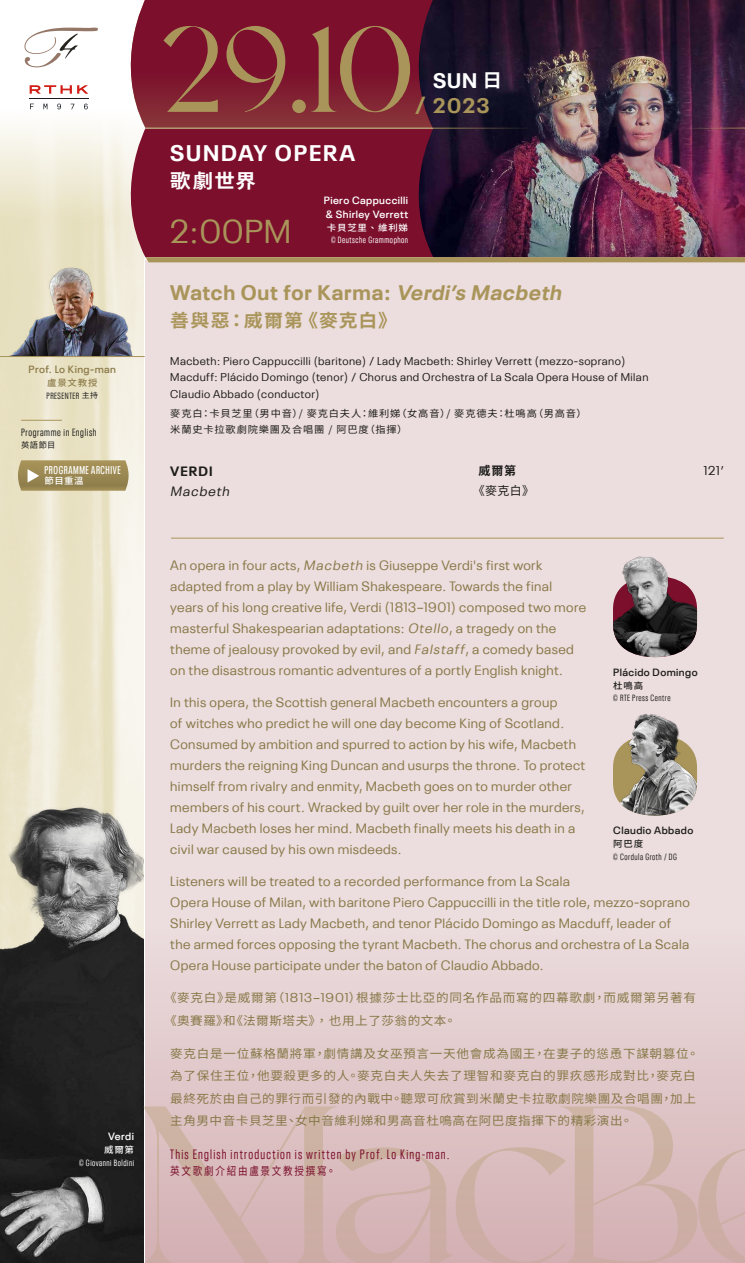
<style>
.page{position:relative;width:745px;height:1263px;background:#fff}
.page>*{position:absolute;margin:0;border:0;box-sizing:border-box;transform-origin:0 0}
.t1{font:123.3px "Valky";color:#a9955a}
.t2{font:33px "Neue Plak";color:#a9955a}
.t3{font:700 22.5px "Neue Plak";letter-spacing:.08em;color:#fff}
.t4{font:700 21px "Neue Plak";letter-spacing:.04em;color:#a9955a}
.t5{font:700 21px "Neue Plak";color:#fff}
.t6{font:700 19.5px "Noto Sans HK";color:#fff;scale:1.05 1}
.t7{font:700 18px "Noto Sans HK";letter-spacing:.065em;color:#a9955a;scale:1.05 1}
.t8{font:13.5px/21px "Neue Plak";letter-spacing:.03em;color:#877848}
.t9{font:condensed 13.5px "Neue Plak";letter-spacing:.09em;color:#7b0f2c}
.t10{font:italic 13.5px "Neue Plak";color:#1d1d1b}
.t11{font:700 13.5px "Neue Plak";letter-spacing:.08em;color:#1d1d1b}
.t12{font:12.75px "Neue Plak";color:#1d1d1b}
.t13{font:12px/22.5px "Noto Sans HK";letter-spacing:.055em;color:#877848;scale:1.05 1}
.t14{font:12px "Noto Sans HK";color:#1d1d1b}
.t15{font:700 12px "Noto Sans HK";color:#1d1d1b}
.t16{font:11.25px/16.5px "Neue Plak";letter-spacing:.04em;color:#1d1d1b}
.t17{font:600 condensed 11.25px "Neue Plak";letter-spacing:.06em;color:#fff;scale:.9 1}
.t18{font:11.25px "Noto Sans HK";letter-spacing:.18em;color:#7b0f2c;scale:.85 1}
.t19{font:600 10.5px/13.5px "Neue Plak";letter-spacing:.04em;color:#fff}
.t20{font:600 10.5px "Neue Plak";letter-spacing:.04em;color:#1d1d1b}
.t21{font:condensed 10.5px "Neue Plak";letter-spacing:.06em;color:#1d1d1b}
.t22{font:600 10.5px "Neue Plak";letter-spacing:.04em;color:#8e7d4b}
.t23{font:9.75px/16.5px "Noto Sans HK";letter-spacing:.08em;color:#1d1d1b;scale:1.05 1}
.t24{font:condensed 9px "Neue Plak";letter-spacing:.06em;color:#1d1d1b}
.t25{font:condensed 9px "Neue Plak";letter-spacing:.06em;color:#fff}
.t26{font:500 9px "Noto Sans HK";letter-spacing:.08em;color:#fff;scale:1.05 1}
.t27{font:500 9px "Noto Sans HK";letter-spacing:.08em;color:#1d1d1b;scale:1.05 1}
.t28{font:500 9px "Noto Sans HK";letter-spacing:.08em;color:#8e7d4b;scale:1.05 1}
.t29{font:8.25px "Noto Sans HK";color:#1d1d1b}
.s1{font-family:"Noto Sans HK";font-stretch:normal;font-size:7.5px}
.s2{font-family:"Noto Sans HK";font-size:18.75px}
.s3{font-size:21.3px}
.s4{font-style:italic}
.s5{font-family:"Neue Plak";font-size:12.75px}
</style>
<div class="page">
<img style="left:0;top:27px;width:144px;height:657px">
<img style="left:0;top:684px;width:144px;height:579px">
<svg style="left:30px;top:104px;width:4px;height:5px"></svg>
<svg style="left:43px;top:104px;width:4px;height:5px"></svg>
<svg style="left:57px;top:104px;width:4px;height:5px"></svg>
<svg style="left:71px;top:104px;width:3px;height:5px"></svg>
<svg style="left:84px;top:104px;width:4px;height:5px"></svg>
<hr style="left:29px;top:98px;width:59px;height:1px;background:#171b20">
<svg style="left:30px;top:85px;width:58px;height:9px"></svg>
<svg style="left:24px;top:28px;width:74px;height:39px"></svg>
<svg style="left:117px;top:0;width:288px;height:128px;background:#87293e"></svg>
<div style="left:145px;top:260px;width:599px;height:1003px;background:#ecddde"></div>
<svg style="left:117px;top:129px;width:288px;height:128px;background:#842039"></svg>
<svg style="left:405px;top:0;width:12px;height:257px;background:#7c132d"></svg>
<img style="left:417px;top:0;width:327px;height:257px">
<div style="left:145px;top:891px;width:599px;height:372px;background:#e7d3d5"></div>
<hr style="left:145px;top:128px;width:383px;height:1px;background:#a9955a">
<hr style="left:678px;top:128px;width:66px;height:1px;background:#a9955a">
<svg style="left:145px;top:257px;width:599px;height:5px;background:#aa965d"></svg>
<hr style="left:171px;top:538px;width:552px;height:1px;background:#a9955a">
<img style="left:613px;top:714px;width:83px;height:102px">
<img style="left:1px;top:259px;width:138px;height:97px">
<hr style="left:0;top:356px;width:145px;height:1px;background:#a9955a">
<svg style="left:140px;top:1094px;width:604px;height:169px;fill:#d8b8bb"></svg>
<img style="left:613px;top:556px;width:83px;height:101px">
<svg style="left:18px;top:460px;width:110px;height:31px;background:#a08f5b"></svg>
<hr style="left:21px;top:420px;width:41px;height:1px;background:#a9955a">
<p class="t22" style="left:29px;top:361px;width:89px">Prof. Lo King-man</p>
<p class="t28" style="left:47px;top:378px;width:49px">盧景文教授</p>
<p class="t24" style="left:47px;top:389px;width:53px">PRESENTER <span class="s1">主持</span></p>
<p class="t21" style="left:21px;top:424px;width:77px">Programme in English</p>
<p class="t29" style="left:21px;top:440px;width:36px">英語節目</p>
<p class="t17" style="left:45px;top:462px;width:86px">PROGRAMME ARCHIVE</p>
<p class="t26" style="left:45px;top:476px;width:39px">節目重溫</p>
<p class="t19" style="left:108px;top:1128px;width:27px">Verdi</p>
<p class="t26" style="left:104px;top:1145px;width:30px">威爾第</p>
<p class="t25" style="left:79px;top:1156px;width:56px">© Giovanni Boldini</p>
<h1 class="t1" style="left:162px;top:0;width:254px">29.10</h1>
<h3 class="t5" style="left:433px;top:64px;width:71px">SUN <span class="s2">日</span></h3>
<h3 class="t4" style="left:414px;top:88px;width:76px"><span class="s3">/</span> 2023</h3>
<h3 class="t3" style="left:170px;top:135px;width:186px">SUNDAY OPERA</h3>
<h3 class="t6" style="left:170px;top:170px;width:83px">歌劇世界</h3>
<h2 class="t2" style="left:170px;top:206px;width:122px">2:00PM</h2>
<p class="t19" style="left:323px;top:193px;width:86px">Piero Cappuccilli &amp; Shirley Verrett</p>
<p class="t26" style="left:327px;top:223px;width:79px">卡貝芝里、維利娣</p>
<p class="t25" style="left:331px;top:234px;width:78px">© Deutsche Grammophon</p>
<h3 class="t4" style="left:170px;top:276px;width:397px">Watch Out for Karma: <span class="s4">Verdi’s Macbeth</span></h3>
<h3 class="t7" style="left:170px;top:311px;width:217px">善與惡：威爾第《麥克白》</h3>
<p class="t16" style="left:170px;top:352px;width:479px">Macbeth: Piero Cappuccilli (baritone) / Lady Macbeth: Shirley Verrett (mezzo-soprano)<br>Macduff: Plácido Domingo (tenor) / Chorus and Orchestra of La Scala Opera House of Milan<br>Claudio Abbado (conductor)</p>
<p class="t23" style="left:170px;top:405px;width:398px">麥克白：卡貝芝里（男中音）/ 麥克白夫人：維利娣（女高音）/ 麥克德夫：杜鳴高（男高音）米蘭史卡拉歌劇院樂團及合唱團 / 阿巴度（指揮）</p>
<p class="t11" style="left:170px;top:460px;width:44px">VERDI</p>
<p class="t10" style="left:170px;top:480px;width:64px">Macbeth</p>
<p class="t15" style="left:478px;top:464px;width:39px">威爾第</p>
<p class="t14" style="left:472px;top:484px;width:63px">《麥克白》</p>
<p class="t12" style="left:703px;top:461px;width:22px">121’</p>
<p class="t8" style="left:170px;top:554px;width:417px">An opera in four acts, <span class="s4">Macbeth</span> is Giuseppe Verdi's first work adapted from a play by William Shakespeare. Towards the final years of his long creative life, Verdi (1813–1901) composed two more masterful Shakespearian adaptations: <span class="s4">Otello</span>, a tragedy on the theme of jealousy provoked by evil, and <span class="s4">Falstaff</span>, a comedy based on the disastrous romantic adventures of a portly English knight.</p>
<p class="t8" style="left:170px;top:690px;width:416px">In this opera, the Scottish general Macbeth encounters a group<br>of witches who predict he will one day become King of Scotland.<br>Consumed by ambition and spurred to action by his wife, Macbeth murders the reigning King Duncan and usurps the throne. To protect himself from rivalry and enmity, Macbeth goes on to murder other members of his court. Wracked by guilt over her role in the murders, Lady Macbeth loses her mind. Macbeth finally meets his death in a civil war caused by his own misdeeds.</p>
<p class="t8" style="left:170px;top:869px;width:520px">Listeners will be treated to a recorded performance from La Scala<br>Opera House of Milan, with baritone Piero Cappuccilli in the title role, mezzo-soprano Shirley Verrett as Lady Macbeth, and tenor Plácido Domingo as Macduff, leader of the armed forces opposing the tyrant Macbeth. The chorus and orchestra of La Scala Opera House participate under the baton of Claudio Abbado.</p>
<p class="t13" style="left:164px;top:987px;width:507px">《麥克白》是威爾第（<span class="s5">1813–1901</span>）根據莎士比亞的同名作品而寫的四幕歌劇，而威爾第另著有《奧賽羅》和《法爾斯塔夫》，也用上了莎翁的文本。</p>
<p class="t13" style="left:170px;top:1042px;width:504px">麥克白是一位蘇格蘭將軍，劇情講及女巫預言一天他會成為國王，在妻子的慫恿下謀朝篡位。為了保住王位，他要殺更多的人。麥克白夫人失去了理智和麥克白的罪疚感形成對比，麥克白最終死於由自己的罪行而引發的內戰中。聽眾可欣賞到米蘭史卡拉歌劇院樂團及合唱團，加上主角男中音卡貝芝里、女中音維利娣和男高音杜鳴高在阿巴度指揮下的精彩演出。</p>
<p class="t9" style="left:170px;top:1144px;width:280px">This English introduction is written by Prof. Lo King-man.</p>
<p class="t18" style="left:170px;top:1164px;width:196px">英文歌劇介紹由盧景文教授撰寫。</p>
<p class="t20" style="left:613px;top:664px;width:86px">Plácido Domingo</p>
<p class="t27" style="left:613px;top:680px;width:30px">杜鳴高</p>
<p class="t24" style="left:613px;top:692px;width:59px">© RTE Press Centre</p>
<p class="t20" style="left:613px;top:822px;width:81px">Claudio Abbado</p>
<p class="t27" style="left:613px;top:839px;width:30px">阿巴度</p>
<p class="t24" style="left:613px;top:850px;width:65px">© Cordula Groth / DG</p>
</div>
